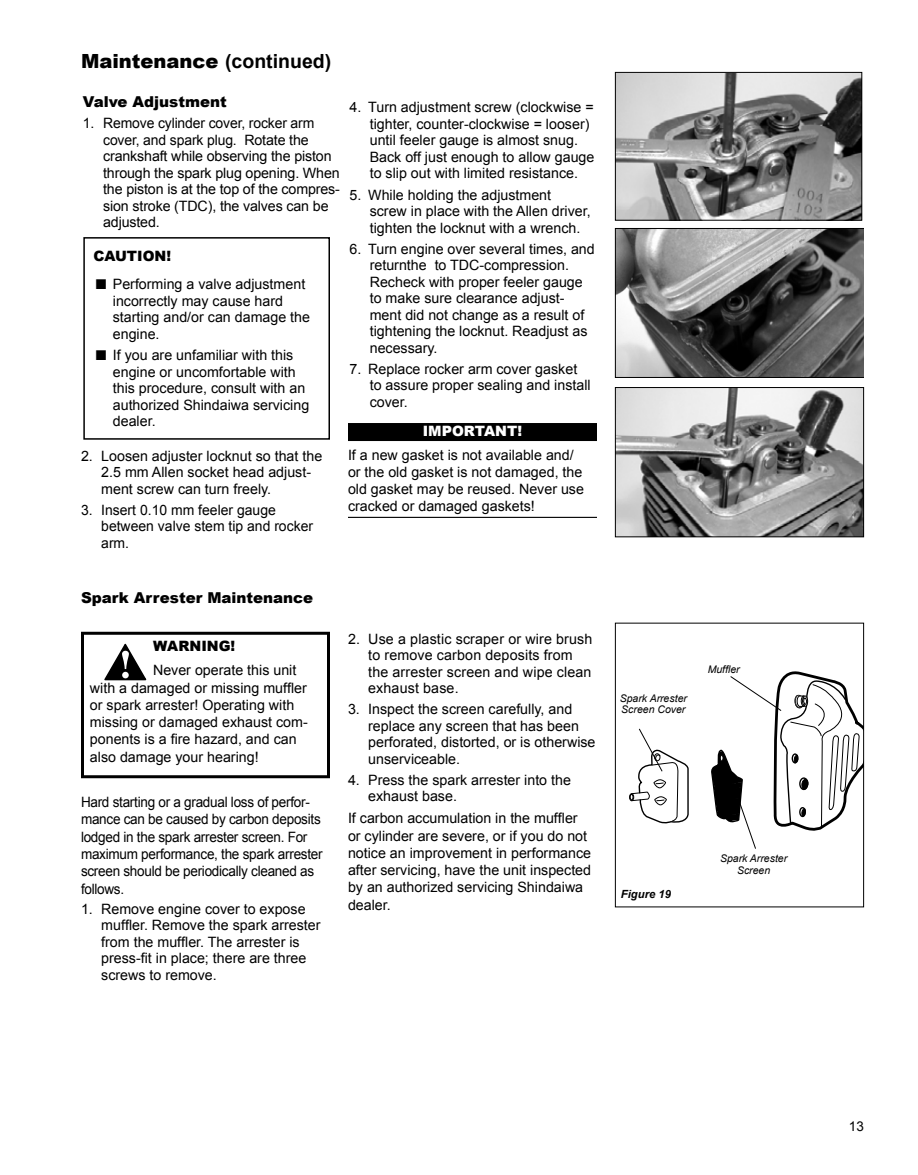
<style>
.page{position:relative;width:918px;height:1175px;background:#fff}
.page>*{position:absolute;margin:0;border:0;box-sizing:border-box;transform-origin:0 0}
.t1{font:900 19.5px "Arial";color:#000}
.t2{font:900 15px "Arial";color:#000}
.t3{font:14.25px/16.5px "Arial";color:#000}
.t4{font:14.25px/17.2px "Arial";letter-spacing:-.02em;color:#000;scale:.95 1}
.t5{font:900 14.25px "Arial";color:#000}
.t6{font:900 14.25px "Arial";color:#fff}
.t7{font:13.5px "Arial";color:#000}
.t8{font:italic 700 11.25px "Arial";color:#000}
.t9{font:italic 10.5px/11.2px "Arial";color:#000;text-align:center}
.s1{font-weight:700}
.s2{font-size:21px}
</style>
<div class="page">
<img style="left:617px;top:230px;width:245px;height:146px">
<div style="left:615px;top:228px;width:249px;height:150px;border:1px solid #000"></div>
<img style="left:617px;top:389px;width:245px;height:146px">
<div style="left:615px;top:387px;width:249px;height:150px;border:1px solid #000"></div>
<img style="left:617px;top:74px;width:243px;height:144px">
<div style="left:615px;top:72px;width:247px;height:148px;border:1px solid #000"></div>
<div style="left:348px;top:423px;width:249px;height:18px;background:#000"></div>
<hr style="left:348px;top:517px;width:249px;height:1px;background:#000">
<div style="left:83px;top:237px;width:247px;height:203px;border:2px solid #000"></div>
<div style="left:629px;top:793px;width:5px;height:8px;border:1px solid #000;border-radius:50%"></div>
<div style="left:615px;top:622px;width:249px;height:285px;border:1px solid #000"></div>
<div style="left:81px;top:632px;width:249px;height:146px;border:3px solid #000"></div>
<svg style="left:630px;top:623px;width:234px;height:228px"></svg>
<svg style="left:104px;top:643px;width:42px;height:37px"></svg>
<h1 class="t1" style="left:81px;top:47px;width:252px">Maintenance <span class="s1">(continued)</span></h1>
<p class="t2" style="left:83px;top:90px;width:145px">Valve Adjustment</p>
<p class="t3" style="left:103px;top:115px;width:238px;text-indent:-20px">1. Remove cylinder cover, rocker arm cover, and spark plug. Rotate the crankshaft while observing the piston through the spark plug opening. When the piston is at the top of the compres&shy;sion stroke (TDC), the valves can be adjusted.</p>
<p class="t5" style="left:93px;top:245px;width:79px">CAUTION!</p>
<p class="t3" style="left:113px;top:276px;width:199px;text-indent:-18px"><span class="s2">■</span> Performing a valve adjustment incorrectly may cause hard starting and/or can damage the engine.</p>
<p class="t3" style="left:113px;top:347px;width:198px;text-indent:-18px"><span class="s2">■</span> If you are unfamiliar with this engine or uncomfortable with this procedure, consult with an authorized Shindaiwa servicing dealer.</p>
<p class="t3" style="left:101px;top:447px;width:223px;text-indent:-20px">2. Loosen adjuster locknut so that the<br>2.5 mm Allen socket head adjust&shy;ment screw can turn freely.</p>
<p class="t3" style="left:101px;top:501px;width:213px;text-indent:-20px">3. Insert 0.10 mm feeler gauge between valve stem tip and rocker arm.</p>
<p class="t3" style="left:370px;top:99px;width:226px;text-indent:-20px">4. Turn adjustment screw (clockwise = tighter, counter-clockwise = looser) until feeler gauge is almost snug.<br>Back off just enough to allow gauge to slip out with limited resistance.</p>
<p class="t3" style="left:370px;top:186px;width:222px;text-indent:-20px">5. While holding the adjustment screw in place with the Allen driver, tighten the locknut with a wrench.</p>
<p class="t3" style="left:370px;top:240px;width:227px;text-indent:-20px">6. Turn engine over several times, and returnthe to TDC-compression.<br>Recheck with proper feeler gauge to make sure clearance adjust&shy;ment did not change as a result of tightening the locknut. Readjust as necessary.</p>
<p class="t3" style="left:370px;top:361px;width:222px;text-indent:-20px">7. Replace rocker arm cover gasket to assure proper sealing and install cover.</p>
<p class="t6" style="left:423px;top:421px;width:101px">IMPORTANT!</p>
<p class="t3" style="left:348px;top:446px;width:238px;line-height:17.2px">If a new gasket is not available and/ or the old gasket is not damaged, the old gasket may be reused. Never use cracked or damaged gaskets!</p>
<p class="t2" style="left:81px;top:587px;width:234px">Spark Arrester Maintenance</p>
<p class="t5" style="left:153px;top:635px;width:84px">WARNING!</p>
<p class="t3" style="left:90px;top:661px;width:219px;line-height:17.2px;text-indent:63px">Never operate this unit with a damaged or missing muffler or spark arrester! Operating with missing or damaged exhaust com&shy;ponents is a fire hazard, and can also damage your hearing!</p>
<p class="t4" style="left:81px;top:793px;width:256px">Hard starting or a gradual loss of perfor&shy;mance can be caused by carbon deposits lodged in the spark arrester screen. For maximum performance, the spark arrester screen should be periodically cleaned as follows.</p>
<p class="t3" style="left:101px;top:900px;width:221px;text-indent:-20px">1. Remove engine cover to expose muffler. Remove the spark arrester from the muffler. The arrester is press-fit in place; there are three screws to remove.</p>
<p class="t3" style="left:368px;top:630px;width:226px;text-indent:-20px">2. Use a plastic scraper or wire brush to remove carbon deposits from the arrester screen and wipe clean exhaust base.</p>
<p class="t3" style="left:368px;top:701px;width:229px;text-indent:-20px">3. Inspect the screen carefully, and replace any screen that has been perforated, distorted, or is otherwise unserviceable.</p>
<p class="t3" style="left:368px;top:771px;width:204px;text-indent:-20px">4. Press the spark arrester into the exhaust base.</p>
<p class="t3" style="left:348px;top:809px;width:245px;line-height:17.2px">If carbon accumulation in the muffler or cylinder are severe, or if you do not notice an improvement in performance after servicing, have the unit inspected by an authorized servicing Shindaiwa dealer.</p>
<p class="t9" style="left:620px;top:692px;width:69px;text-align:left">Spark Arrester<br>Screen Cover</p>
<p class="t9" style="left:708px;top:664px;width:34px">Muffler</p>
<p class="t8" style="left:621px;top:886px;width:52px">Figure 19</p>
<p class="t9" style="left:720px;top:853px;width:69px">Spark Arrester<br>Screen</p>
<p class="t7" style="left:849px;top:1117px;width:17px">13</p>
</div>
